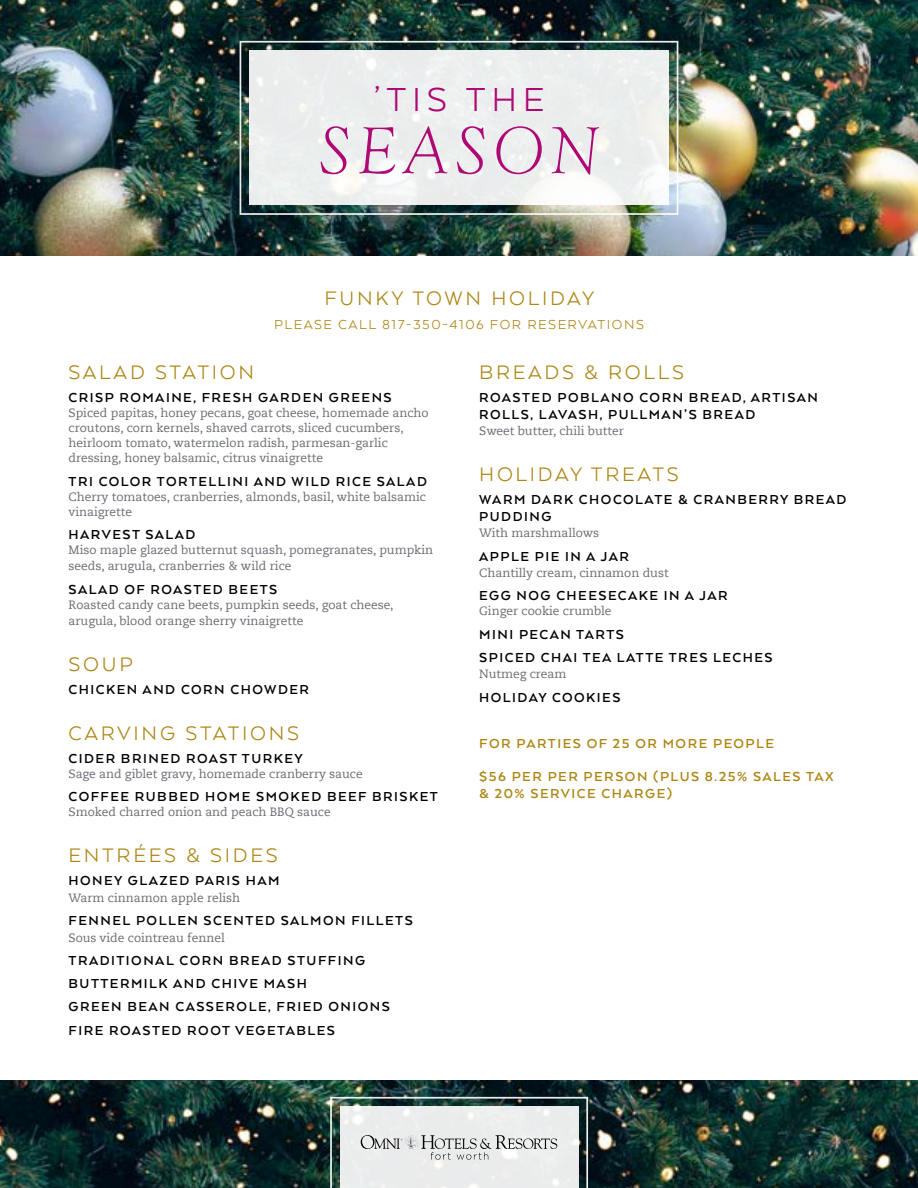
<style>
.page{position:relative;width:918px;height:1188px;background:#fff}
.page>*{position:absolute;margin:0;border:0;box-sizing:border-box;transform-origin:0 0}
.t1{font:italic 300 69.3px "Goudy";letter-spacing:.08em;color:#ad0874}
.t2{font:38.25px "Arquitecta";letter-spacing:.15em;color:#ad0874}
.t3{font:22.5px "Arquitecta";letter-spacing:.12em;color:#ad8614}
.t4{font:700 15px/23.2px "Arquitecta";letter-spacing:.1em;color:#000}
.t5{font:700 15px/16.5px "Arquitecta";letter-spacing:.1em;color:#ad8614}
.t6{font:15px "Arquitecta";letter-spacing:.1em;color:#ad8614}
.t7{font:12px/15px "Caecilia Com 55 Roman";color:#696b73}
</style>
<div class="page">
<img style="left:0;top:1081px;width:918px;height:107px">
<img style="left:0;top:0;width:918px;height:256px">
<svg style="left:330px;top:1097px;width:258px;height:91px;background:#c9cdcd"></svg>
<img style="left:240px;top:41px;width:438px;height:174px">
<div style="left:249px;top:51px;width:420px;height:154px;background:linear-gradient(to bottom,#ebeded,#f1f2f1)"></div>
<h2 class="t2" style="left:374px;top:76px;width:172px">’TIS THE</h2>
<h1 class="t1" style="left:318px;top:108px;width:283px">SEASON</h1>
<h3 class="t3" style="left:324px;top:285px;width:271px">FUNKY TOWN HOLIDAY</h3>
<p class="t6" style="left:274px;top:316px;width:371px">PLEASE CALL 817-350-4106 FOR RESERVATIONS</p>
<h3 class="t3" style="left:69px;top:358px;width:187px">SALAD STATION</h3>
<p class="t4" style="left:69px;top:386px;width:325px">CRISP ROMAINE, FRESH GARDEN GREENS</p>
<p class="t7" style="left:69px;top:406px;width:361px">Spiced papitas, honey pecans, goat cheese, homemade ancho croutons, corn kernels, shaved carrots, sliced cucumbers, heirloom tomato, watermelon radish, parmesan-garlic dressing, honey balsamic, citrus vinaigrette</p>
<p class="t4" style="left:69px;top:469px;width:360px">TRI COLOR TORTELLINI AND WILD RICE SALAD</p>
<p class="t7" style="left:69px;top:489px;width:359px">Cherry tomatoes, cranberries, almonds, basil, white balsamic vinaigrette</p>
<p class="t4" style="left:69px;top:522px;width:128px">HARVEST SALAD</p>
<p class="t7" style="left:69px;top:541px;width:366px;line-height:16.5px">Miso maple glazed butternut squash, pomegranates, pumpkin seeds, arugula, cranberries &amp; wild rice</p>
<p class="t4" style="left:69px;top:577px;width:210px">SALAD OF ROASTED BEETS</p>
<p class="t7" style="left:69px;top:596px;width:326px;line-height:16.5px">Roasted candy cane beets, pumpkin seeds, goat cheese, arugula, blood orange sherry vinaigrette</p>
<h3 class="t3" style="left:69px;top:650px;width:66px">SOUP</h3>
<p class="t4" style="left:69px;top:678px;width:242px">CHICKEN AND CORN CHOWDER</p>
<h3 class="t3" style="left:69px;top:719px;width:232px">CARVING STATIONS</h3>
<p class="t4" style="left:69px;top:747px;width:236px">CIDER BRINED ROAST TURKEY</p>
<p class="t7" style="left:69px;top:766px;width:296px">Sage and giblet gravy, homemade cranberry sauce</p>
<p class="t4" style="left:69px;top:785px;width:371px">COFFEE RUBBED HOME SMOKED BEEF BRISKET</p>
<p class="t7" style="left:69px;top:805px;width:264px">Smoked charred onion and peach BBQ sauce</p>
<h3 class="t3" style="left:69px;top:841px;width:211px">ENTRÉES &amp; SIDES</h3>
<p class="t4" style="left:69px;top:869px;width:213px">HONEY GLAZED PARIS HAM</p>
<p class="t7" style="left:69px;top:890px;width:173px">Warm cinnamon apple relish</p>
<p class="t4" style="left:69px;top:909px;width:346px">FENNEL POLLEN SCENTED SALMON FILLETS</p>
<p class="t7" style="left:69px;top:930px;width:158px">Sous vide cointreau fennel</p>
<p class="t4" style="left:69px;top:948px;width:323px">TRADITIONAL CORN BREAD STUFFING<br>BUTTERMILK AND CHIVE MASH<br>GREEN BEAN CASSEROLE, FRIED ONIONS<br>FIRE ROASTED ROOT VEGETABLES</p>
<h3 class="t3" style="left:479px;top:358px;width:206px">BREADS &amp; ROLLS</h3>
<p class="t4" style="left:479px;top:389px;width:340px;line-height:16.5px">ROASTED POBLANO CORN BREAD, ARTISAN<br>ROLLS, LAVASH, PULLMAN’S BREAD</p>
<p class="t7" style="left:479px;top:424px;width:146px">Sweet butter, chili butter</p>
<h3 class="t3" style="left:479px;top:460px;width:201px">HOLIDAY TREATS</h3>
<p class="t4" style="left:479px;top:491px;width:369px;line-height:16.5px">WARM DARK CHOCOLATE &amp; CRANBERRY BREAD<br>PUDDING</p>
<p class="t7" style="left:479px;top:526px;width:122px">With marshmallows</p>
<p class="t4" style="left:479px;top:544px;width:151px">APPLE PIE IN A JAR</p>
<p class="t7" style="left:479px;top:565px;width:191px">Chantilly cream, cinnamon dust</p>
<p class="t4" style="left:479px;top:584px;width:250px">EGG NOG CHEESECAKE IN A JAR</p>
<p class="t7" style="left:479px;top:604px;width:134px">Ginger cookie crumble</p>
<p class="t4" style="left:479px;top:622px;width:295px">MINI PECAN TARTS<br>SPICED CHAI TEA LATTE TRES LECHES</p>
<p class="t7" style="left:479px;top:667px;width:89px">Nutmeg cream</p>
<p class="t4" style="left:479px;top:685px;width:143px">HOLIDAY COOKIES</p>
<p class="t5" style="left:479px;top:735px;width:296px">FOR PARTIES OF 25 OR MORE PEOPLE</p>
<p class="t5" style="left:479px;top:768px;width:356px">$56 PER PER PERSON (PLUS 8.25% SALES TAX &amp; 20% SERVICE CHARGE)</p>
</div>
